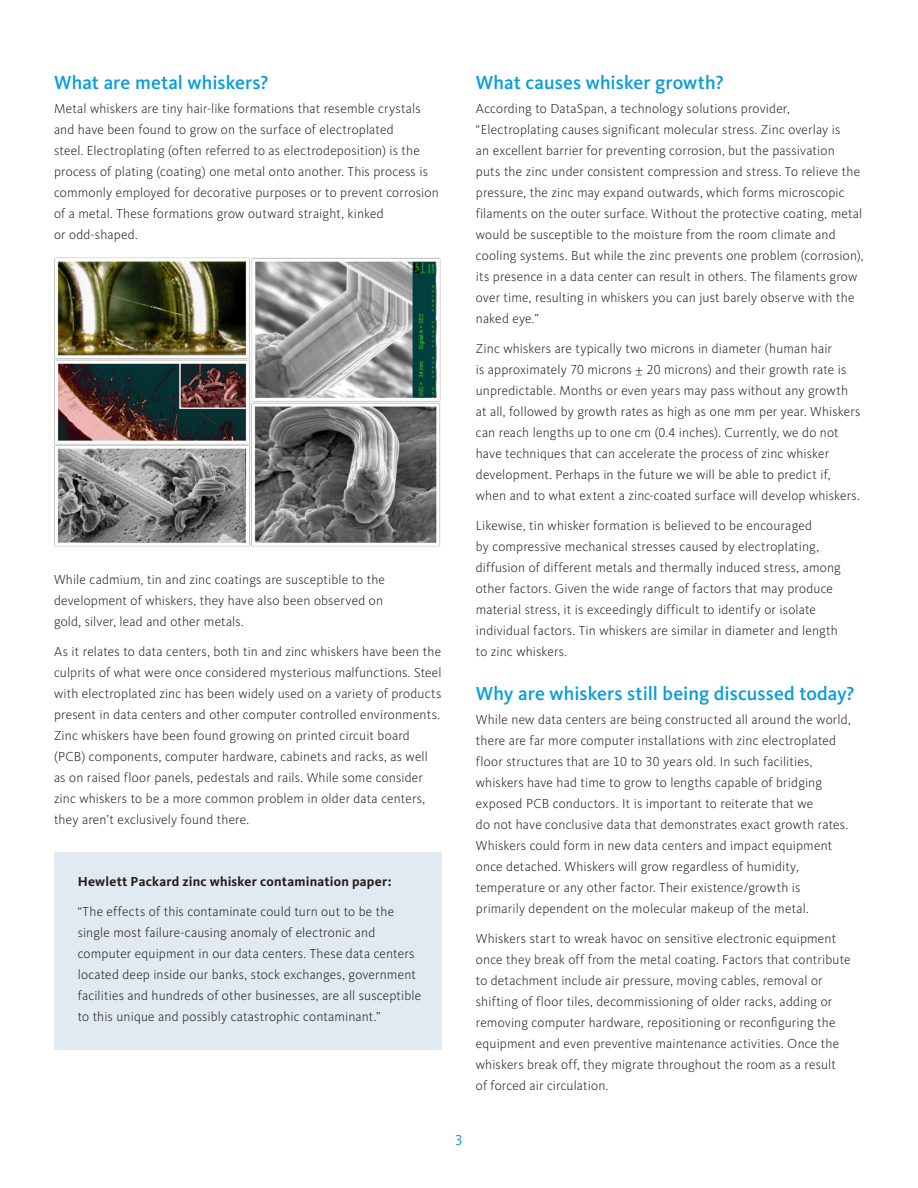
<style>
.page{position:relative;width:918px;height:1188px;background:#fff}
.page>*{position:absolute;margin:0;border:0;box-sizing:border-box;transform-origin:0 0}
.t1{font:500 19.5px "Kievit OT";letter-spacing:.005em;color:#069ddc}
.t2{font:15px "Kievit OT";color:#069ddc}
.Body{font:300 13.5px/21px "Kievit OT";letter-spacing:.01em;color:#231f20}
.Body-2{font:700 13.5px "Kievit OT";letter-spacing:.015em;color:#231f20}
</style>
<div class="page">
<img style="left:54px;top:257px;width:387px;height:290px">
<div style="left:54px;top:853px;width:387px;height:197px;background:#e1e9f2"></div>
<h2 class="t1" style="left:54px;top:71px;width:216px">What are metal whiskers?</h2>
<p class="Body" style="left:54px;top:98px;width:386px">Metal whiskers are tiny hair-like formations that resemble crystals and have been found to grow on the surface of electroplated<br>steel. Electroplating (often referred to as electrodeposition) is the process of plating (coating) one metal onto another. This process is commonly employed for decorative purposes or to prevent corrosion of a metal. These formations grow outward straight, kinked<br>or odd-shaped.</p>
<p class="Body" style="left:54px;top:569px;width:333px">While cadmium, tin and zinc coatings are susceptible to the development of whiskers, they have also been observed on gold, silver, lead and other metals.</p>
<p class="Body" style="left:54px;top:641px;width:389px">As it relates to data centers, both tin and zinc whiskers have been the culprits of what were once considered mysterious malfunctions. Steel with electroplated zinc has been widely used on a variety of products present in data centers and other computer controlled environments.<br>Zinc whiskers have been found growing on printed circuit board (PCB) components, computer hardware, cabinets and racks, as well as on raised floor panels, pedestals and rails. While some consider zinc whiskers to be a more common problem in older data centers, they aren’t exclusively found there.</p>
<p class="Body-2" style="left:78px;top:873px;width:315px">Hewlett Packard zinc whisker contamination paper:</p>
<p class="Body" style="left:78px;top:901px;width:345px">“The effects of this contaminate could turn out to be the single most failure-causing anomaly of electronic and computer equipment in our data centers. These data centers located deep inside our banks, stock exchanges, government facilities and hundreds of other businesses, are all susceptible to this unique and possibly catastrophic contaminant.”</p>
<h2 class="t1" style="left:476px;top:71px;width:249px">What causes whisker growth?</h2>
<p class="Body" style="left:476px;top:98px;width:389px">According to DataSpan, a technology solutions provider, “Electroplating causes significant molecular stress. Zinc overlay is<br>an excellent barrier for preventing corrosion, but the passivation<br>puts the zinc under consistent compression and stress. To relieve the pressure, the zinc may expand outwards, which forms microscopic filaments on the outer surface. Without the protective coating, metal would be susceptible to the moisture from the room climate and cooling systems. But while the zinc prevents one problem (corrosion), its presence in a data center can result in others. The filaments grow over time, resulting in whiskers you can just barely observe with the naked eye.”</p>
<p class="Body" style="left:476px;top:338px;width:386px">Zinc whiskers are typically two microns in diameter (human hair<br>is approximately 70 microns ± 20 microns) and their growth rate is unpredictable. Months or even years may pass without any growth at all, followed by growth rates as high as one mm per year. Whiskers can reach lengths up to one cm (0.4 inches). Currently, we do not have techniques that can accelerate the process of zinc whisker development. Perhaps in the future we will be able to predict if, when and to what extent a zinc-coated surface will develop whiskers.</p>
<p class="Body" style="left:476px;top:515px;width:367px">Likewise, tin whisker formation is believed to be encouraged<br>by compressive mechanical stresses caused by electroplating, diffusion of different metals and thermally induced stress, among other factors. Given the wide range of factors that may produce material stress, it is exceedingly difficult to identify or isolate individual factors. Tin whiskers are similar in diameter and length to zinc whiskers.</p>
<h2 class="t1" style="left:476px;top:681px;width:380px">Why are whiskers still being discussed today?</h2>
<p class="Body" style="left:476px;top:708px;width:376px">While new data centers are being constructed all around the world, there are far more computer installations with zinc electroplated floor structures that are 10 to 30 years old. In such facilities, whiskers have had time to grow to lengths capable of bridging exposed PCB conductors. It is important to reiterate that we<br>do not have conclusive data that demonstrates exact growth rates.<br>Whiskers could form in new data centers and impact equipment once detached. Whiskers will grow regardless of humidity, temperature or any other factor. Their existence/growth is primarily dependent on the molecular makeup of the metal.</p>
<p class="Body" style="left:476px;top:927px;width:376px">Whiskers start to wreak havoc on sensitive electronic equipment once they break off from the metal coating. Factors that contribute to detachment include air pressure, moving cables, removal or shifting of floor tiles, decommissioning of older racks, adding or removing computer hardware, repositioning or reconfiguring the equipment and even preventive maintenance activities. Once the whiskers break off, they migrate throughout the room as a result<br>of forced air circulation.</p>
<p class="t2" style="left:456px;top:1131px;width:8px">3</p>
</div>
